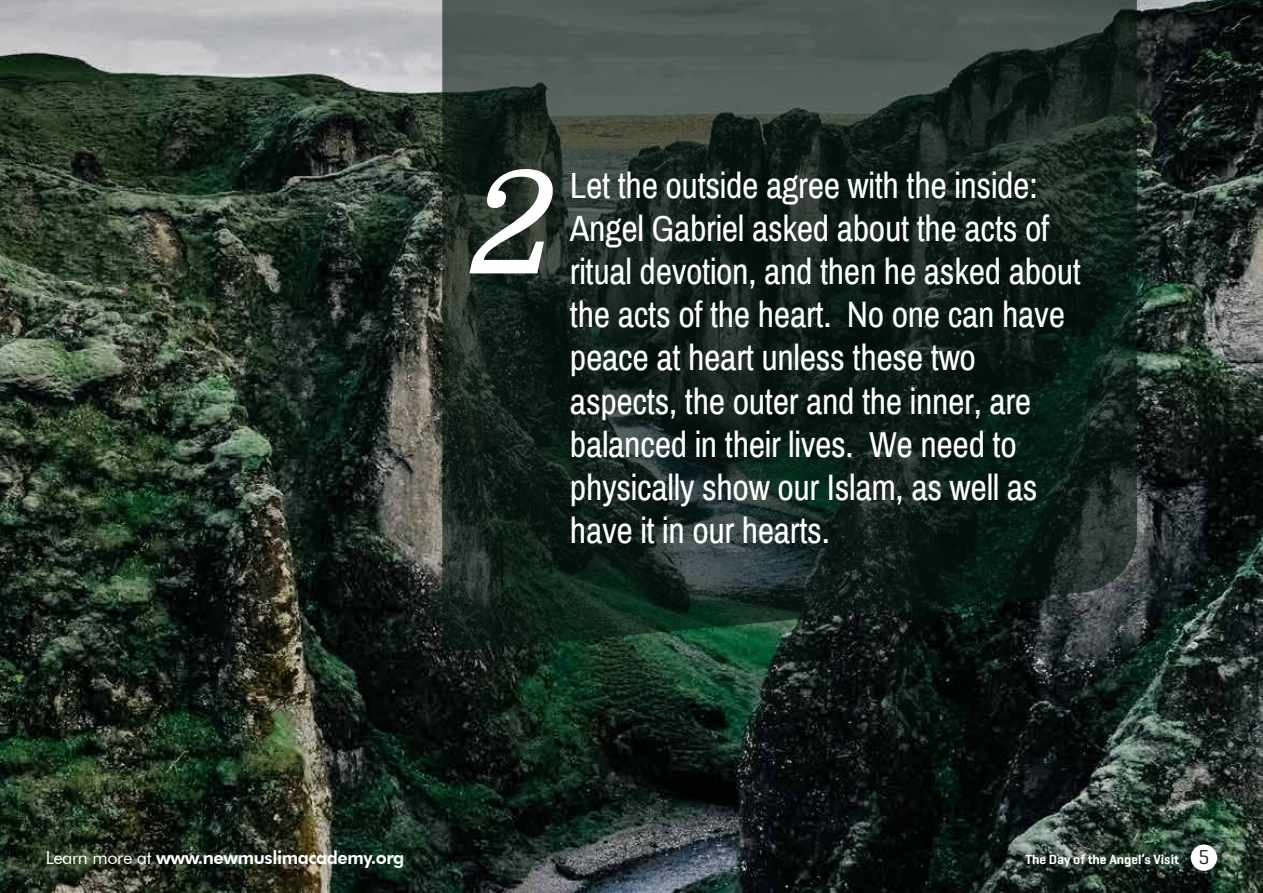
<style>
.page{position:relative;width:1263px;height:893px;background:#fff}
.page>*{position:absolute;margin:0;border:0;box-sizing:border-box;transform-origin:0 0}
.t1{font:italic 142.8px "Domine";color:#fff}
.t2{font:36px/43.2px "Archivo Narrow";letter-spacing:-.01em;color:#fff}
.t3{font:800 18.15px "Futura BT";letter-spacing:-.025em;color:#fff}
.t4{font:600 13.5px "Geogrotesque";color:#fff}
.s1{font-weight:400}
.s2{font-weight:400;font-size:20.4px;color:#231f20}
</style>
<div class="page">
<img style="left:0;top:0;width:1263px;height:893px">
<div style="left:1191px;top:844px;width:26px;height:27px;background:#fff;border-radius:50%"></div>
<svg style="left:442px;top:0;width:695px;height:653px;background:#1d2b26"></svg>
<h1 class="t1" style="left:462px;top:145px;width:120px">2</h1>
<p class="t2" style="left:570px;top:164px;width:513px">Let the outside agree with the inside:<br>Angel Gabriel asked about the acts of ritual devotion, and then he asked about the acts of the heart. No one can have peace at heart unless these two aspects, the outer and the inner, are balanced in their lives. We need to physically show our Islam, as well as have it in our hearts.</p>
<p class="t3" style="left:46px;top:846px;width:360px"><span class="s1">Learn more at</span> www.newmuslimacademy.org</p>
<p class="t4" style="left:1025px;top:851px;width:185px">The Day of the Angel’s Visit <span class="s2">5</span></p>
</div>
